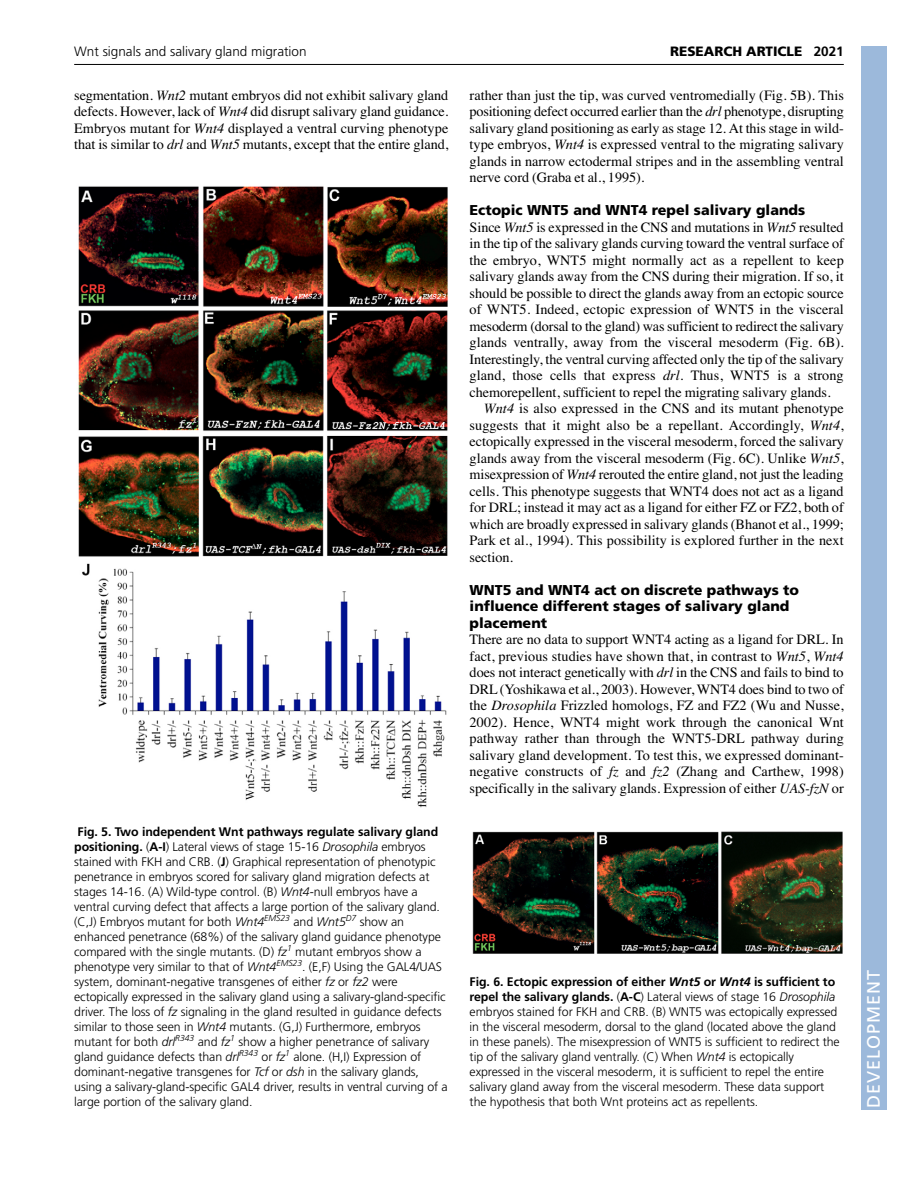
<style>
.page{position:relative;width:918px;height:1188px;background:#fff}
.page>*{position:absolute;margin:0;border:0;box-sizing:border-box;transform-origin:0 0}
.t1{font:18px "Frutiger LT Std";letter-spacing:.055em;color:#fff}
.t2{font:14.25px/16.5px "Times";letter-spacing:-.005em;color:#000;text-align:justify}
.t3{font:900 14.25px/16.5px "Frutiger LT Std";color:#000}
.t4{font:300 13.5px "Frutiger LT Std";color:#000}
.t5{font:900 13.5px "Frutiger LT Std";color:#000}
.t6{font:300 12.3px/15px "Frutiger LT Std";letter-spacing:-.005em;color:#000}
.s1{font-weight:700}
.s2{font-style:italic}
.s3{font-weight:700;font-style:italic}
</style>
<div class="page">
<div style="left:861px;top:46px;width:25px;height:1064px;background:#9cb9db"></div>
<hr style="left:74px;top:64px;width:770px;height:1px;background:#000">
<img style="left:78px;top:186px;width:370px;height:622px">
<img style="left:472px;top:831px;width:371px;height:123px">
<p class="t4" style="left:74px;top:46px;width:234px">Wnt signals and salivary gland migration</p>
<p class="t5" style="left:670px;top:46px;width:175px">RESEARCH ARTICLE <span class="s1">2021</span></p>
<p class="t2" style="left:74px;top:88px;width:376px">segmentation. <span class="s2">Wnt2</span> mutant embryos did not exhibit salivary gland defects. However, lack of <span class="s2">Wnt4</span> did disrupt salivary gland guidance.<br>Embryos mutant for <span class="s2">Wnt4</span> displayed a ventral curving phenotype that is similar to <span class="s2">drl</span> and <span class="s2">Wnt5</span> mutants, except that the entire gland,</p>
<p class="t2" style="left:470px;top:88px;width:376px">rather than just the tip, was curved ventromedially (Fig. 5B). This positioning defect occurred earlier than the <span class="s2">drl</span> phenotype, disrupting salivary gland positioning as early as stage 12. At this stage in wild&shy;type embryos, <span class="s2">Wnt4</span> is expressed ventral to the migrating salivary glands in narrow ectodermal stripes and in the assembling ventral nerve cord (Graba et al., 1995).</p>
<p class="t3" style="left:470px;top:203px;width:337px">Ectopic WNT5 and WNT4 repel salivary glands</p>
<p class="t2" style="left:470px;top:220px;width:376px">Since <span class="s2">Wnt5</span> is expressed in the CNS and mutations in <span class="s2">Wnt5</span> resulted</p>
<p class="t2" style="left:470px;top:237px;width:376px">in the tip of the salivary glands curving toward the ventral surface of</p>
<p class="t2" style="left:470px;top:253px;width:376px">the embryo, WNT5 might normally act as a repellent to keep</p>
<p class="t2" style="left:470px;top:270px;width:376px">salivary glands away from the CNS during their migration. If so, it</p>
<p class="t2" style="left:470px;top:286px;width:376px">should be possible to direct the glands away from an ectopic source</p>
<p class="t2" style="left:470px;top:303px;width:376px">of WNT5. Indeed, ectopic expression of WNT5 in the visceral</p>
<p class="t2" style="left:470px;top:319px;width:376px">mesoderm (dorsal to the gland) was sufficient to redirect the salivary</p>
<p class="t2" style="left:470px;top:336px;width:376px">glands ventrally, away from the visceral mesoderm (Fig. 6B).</p>
<p class="t2" style="left:470px;top:352px;width:376px">Interestingly, the ventral curving affected only the tip of the salivary</p>
<p class="t2" style="left:470px;top:369px;width:376px">gland, those cells that express <span class="s2">drl</span>. Thus, WNT5 is a strong</p>
<p class="t2" style="left:470px;top:385px;width:363px">chemorepellent, sufficient to repel the migrating salivary glands.</p>
<p class="t2" style="left:484px;top:402px;width:361px"><span class="s2">Wnt4</span> is also expressed in the CNS and its mutant phenotype</p>
<p class="t2" style="left:470px;top:418px;width:376px">suggests that it might also be a repellant. Accordingly, <span class="s2">Wnt4</span>,</p>
<p class="t2" style="left:470px;top:435px;width:376px">ectopically expressed in the visceral mesoderm, forced the salivary</p>
<p class="t2" style="left:470px;top:451px;width:376px">glands away from the visceral mesoderm (Fig. 6C). Unlike <span class="s2">Wnt5</span>,</p>
<p class="t2" style="left:470px;top:468px;width:376px">misexpression of <span class="s2">Wnt4</span> rerouted the entire gland, not just the leading</p>
<p class="t2" style="left:470px;top:484px;width:376px">cells. This phenotype suggests that WNT4 does not act as a ligand</p>
<p class="t2" style="left:470px;top:501px;width:376px">for DRL; instead it may act as a ligand for either FZ or FZ2, both of</p>
<p class="t2" style="left:470px;top:517px;width:376px">which are broadly expressed in salivary glands (Bhanot et al., 1999;</p>
<p class="t2" style="left:470px;top:534px;width:376px">Park et al., 1994). This possibility is explored further in the next</p>
<p class="t2" style="left:470px;top:550px;width:45px">section.</p>
<p class="t3" style="left:470px;top:583px;width:331px">WNT5 and WNT4 act on discrete pathways to influence different stages of salivary gland placement</p>
<p class="t2" style="left:470px;top:633px;width:376px">There are no data to support WNT4 acting as a ligand for DRL. In fact, previous studies have shown that, in contrast to <span class="s2">Wnt5</span>, <span class="s2">Wnt4 </span>does not interact genetically with <span class="s2">drl</span> in the CNS and fails to bind to DRL (Yoshikawa et al., 2003). However, WNT4 does bind to two of the <span class="s2">Drosophila</span> Frizzled homologs, FZ and FZ2 (Wu and Nusse, 2002). Hence, WNT4 might work through the canonical Wnt pathway rather than through the WNT5-DRL pathway during salivary gland development. To test this, we expressed dominant&shy;negative constructs of <span class="s2">fz</span> and <span class="s2">fz2</span> (Zhang and Carthew, 1998) specifically in the salivary glands. Expression of either <span class="s2">UAS-fzN</span> or</p>
<p class="t6" style="left:74px;top:825px;width:375px"><span class="s1">Fig. 5. Two independent Wnt pathways regulate salivary gland positioning.</span> (<span class="s1">A-I</span>) Lateral views of stage 15-16 <span class="s2">Drosophila</span> embryos stained with FKH and CRB. (<span class="s1">J</span>) Graphical representation of phenotypic penetrance in embryos scored for salivary gland migration defects at stages 14-16. (A) Wild-type control. (B) <span class="s2">Wnt4</span>-null embryos have a ventral curving defect that affects a large portion of the salivary gland. (C,J) Embryos mutant for both <span class="s2">Wnt4</span><sup>EMS23</sup> and <span class="s2">Wnt5</span><sup>D7</sup> show an enhanced penetrance (68%) of the salivary gland guidance phenotype compared with the single mutants. (D) <span class="s2">fz</span><sup>1</sup> mutant embryos show a phenotype very similar to that of <span class="s2">Wnt4</span><sup>EMS23</sup>. (E,F) Using the GAL4/UAS system, dominant-negative transgenes of either <span class="s2">fz</span> or <span class="s2">fz2</span> were ectopically expressed in the salivary gland using a salivary-gland-specific driver. The loss of <span class="s2">fz</span> signaling in the gland resulted in guidance defects similar to those seen in <span class="s2">Wnt4</span> mutants. (G,J) Furthermore, embryos mutant for both <span class="s2">drl</span><sup>R343</sup> and <span class="s2">fz</span><sup>1</sup> show a higher penetrance of salivary gland guidance defects than <span class="s2">drl</span><sup>R343</sup> or <span class="s2">fz</span><sup>1</sup> alone. (H,I) Expression of dominant-negative transgenes for <span class="s2">Tcf</span> or <span class="s2">dsh</span> in the salivary glands, using a salivary-gland-specific GAL4 driver, results in ventral curving of a large portion of the salivary gland.</p>
<p class="t6" style="left:470px;top:975px;width:372px"><span class="s1">Fig. 6. Ectopic expression of either</span> <span class="s3">Wnt5</span> <span class="s1">or</span> <span class="s3">Wnt4</span> <span class="s1">is sufficient to repel the salivary glands.</span> (<span class="s1">A-C</span>) Lateral views of stage 16 <span class="s2">Drosophila </span>embryos stained for FKH and CRB. (B) WNT5 was ectopically expressed in the visceral mesoderm, dorsal to the gland (located above the gland in these panels). The misexpression of WNT5 is sufficient to redirect the tip of the salivary gland ventrally. (C) When <span class="s2">Wnt4</span> is ectopically expressed in the visceral mesoderm, it is sufficient to repel the entire salivary gland away from the visceral mesoderm. These data support the hypothesis that both Wnt proteins act as repellents.</p>
<p class="t1" style="left:863px;top:1108px;width:140px;rotate:-90deg">DEVELOPMENT</p>
</div>
